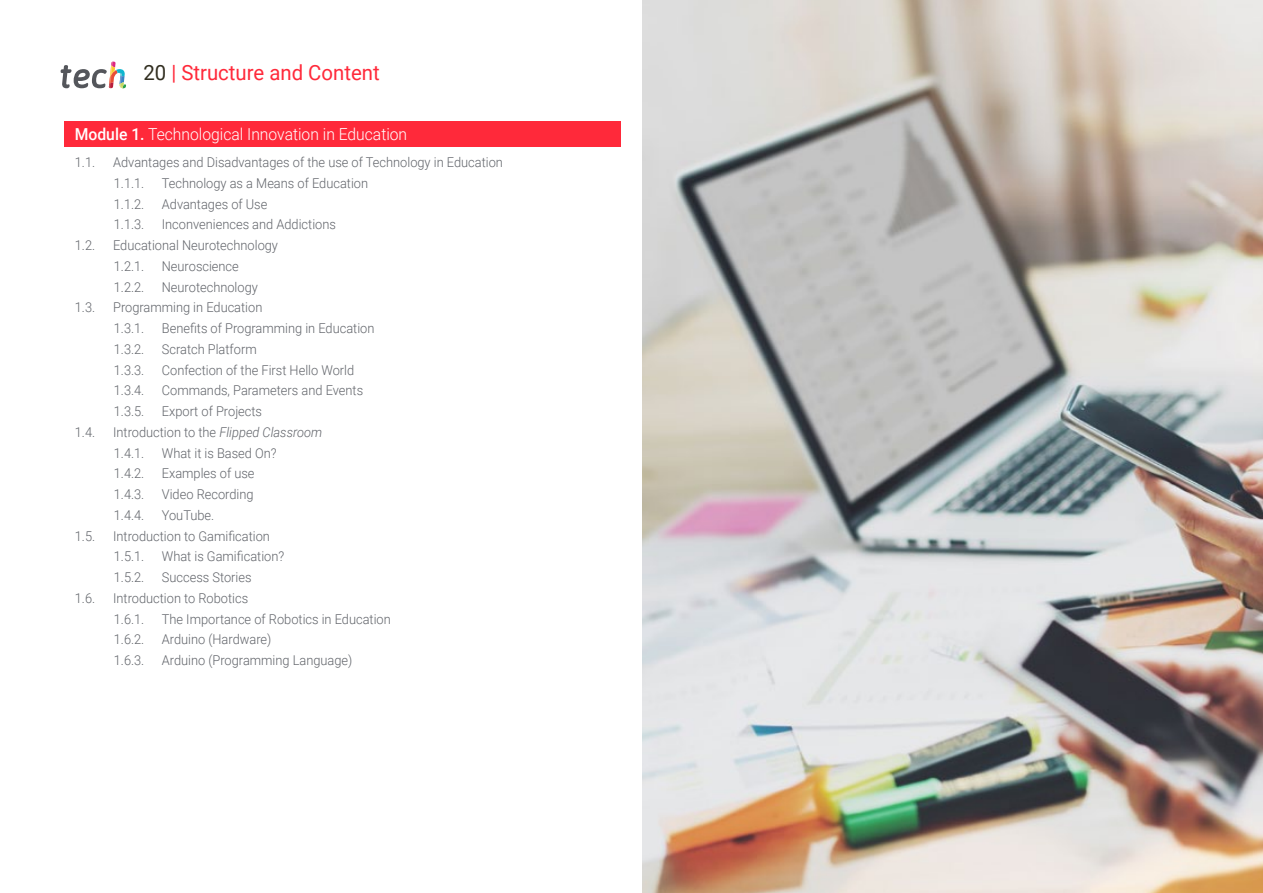
<style>
.page{position:relative;width:1263px;height:893px;background:#fff}
.page>*{position:absolute;margin:0;border:0;box-sizing:border-box;transform-origin:0 0}
.t1{font:21px "Roboto";color:#ff293a}
.t2{font:300 16.5px "Roboto";color:#fff;scale:.95 1}
.t3{font:300 13.5px/20.7px "Roboto";color:#61646a;scale:.95 1}
.s1{color:#312e20}
.s2{font-weight:500}
.s3{font-style:italic}
</style>
<div class="page">
<img style="left:642px;top:0;width:621px;height:893px">
<svg style="left:61px;top:62px;width:65px;height:27px"></svg>
<div style="left:64px;top:121px;width:557px;height:25px;background:#ff293a"></div>
<h1 class="t1" style="left:144px;top:57px;width:238px"><span class="s1">20</span> | Structure and Content</h1>
<p class="t2" style="left:75px;top:123px;width:351px"><span class="s2">Module 1.</span> Technological Innovation in Education</p>
<p class="t3" style="left:75px;top:151px;width:23px">1.1.</p>
<p class="t3" style="left:113px;top:151px;width:412px">Advantages and Disadvantages of the use of Technology in Education<br>1.1.1.</p>
<p class="t3" style="left:162px;top:172px;width:219px">Technology as a Means of Education</p>
<p class="t3" style="left:114px;top:193px;width:34px">1.1.2.</p>
<p class="t3" style="left:162px;top:193px;width:113px">Advantages of Use</p>
<p class="t3" style="left:114px;top:214px;width:34px">1.1.3.</p>
<p class="t3" style="left:162px;top:214px;width:185px">Inconveniences and Addictions</p>
<p class="t3" style="left:75px;top:234px;width:23px">1.2.</p>
<p class="t3" style="left:113px;top:234px;width:175px">Educational Neurotechnology<br>1.2.1.</p>
<p class="t3" style="left:162px;top:255px;width:83px">Neuroscience</p>
<p class="t3" style="left:114px;top:276px;width:34px">1.2.2.</p>
<p class="t3" style="left:162px;top:276px;width:103px">Neurotechnology</p>
<p class="t3" style="left:75px;top:297px;width:23px">1.3.</p>
<p class="t3" style="left:113px;top:297px;width:159px">Programming in Education<br>1.3.1.</p>
<p class="t3" style="left:162px;top:317px;width:225px">Benefits of Programming in Education</p>
<p class="t3" style="left:114px;top:338px;width:34px">1.3.2.</p>
<p class="t3" style="left:162px;top:338px;width:101px">Scratch Platform</p>
<p class="t3" style="left:114px;top:359px;width:34px">1.3.3.</p>
<p class="t3" style="left:162px;top:359px;width:204px">Confection of the First Hello World</p>
<p class="t3" style="left:114px;top:380px;width:34px">1.3.4.</p>
<p class="t3" style="left:162px;top:380px;width:213px">Commands, Parameters and Events</p>
<p class="t3" style="left:114px;top:400px;width:34px">1.3.5.</p>
<p class="t3" style="left:162px;top:400px;width:107px">Export of Projects</p>
<p class="t3" style="left:75px;top:421px;width:23px">1.4.</p>
<p class="t3" style="left:113px;top:421px;width:222px">Introduction to the <span class="s3">Flipped Classroom<br></span>1.4.1.</p>
<p class="t3" style="left:162px;top:442px;width:122px">What it is Based On?</p>
<p class="t3" style="left:114px;top:463px;width:34px">1.4.2.</p>
<p class="t3" style="left:162px;top:463px;width:99px">Examples of use</p>
<p class="t3" style="left:114px;top:483px;width:34px">1.4.3.</p>
<p class="t3" style="left:162px;top:483px;width:98px">Video Recording</p>
<p class="t3" style="left:114px;top:504px;width:34px">1.4.4.</p>
<p class="t3" style="left:162px;top:504px;width:57px">YouTube.</p>
<p class="t3" style="left:75px;top:525px;width:23px">1.5.</p>
<p class="t3" style="left:113px;top:525px;width:167px">Introduction to Gamification<br>1.5.1.</p>
<p class="t3" style="left:162px;top:546px;width:130px">What is Gamification?</p>
<p class="t3" style="left:114px;top:566px;width:34px">1.5.2.</p>
<p class="t3" style="left:162px;top:566px;width:96px">Success Stories</p>
<p class="t3" style="left:75px;top:587px;width:23px">1.6.</p>
<p class="t3" style="left:113px;top:587px;width:144px">Introduction to Robotics<br>1.6.1.</p>
<p class="t3" style="left:162px;top:608px;width:242px">The Importance of Robotics in Education</p>
<p class="t3" style="left:114px;top:629px;width:34px">1.6.2.</p>
<p class="t3" style="left:162px;top:629px;width:117px">Arduino (Hardware)</p>
<p class="t3" style="left:114px;top:649px;width:34px">1.6.3.</p>
<p class="t3" style="left:162px;top:649px;width:202px">Arduino (Programming Language)</p>
</div>
